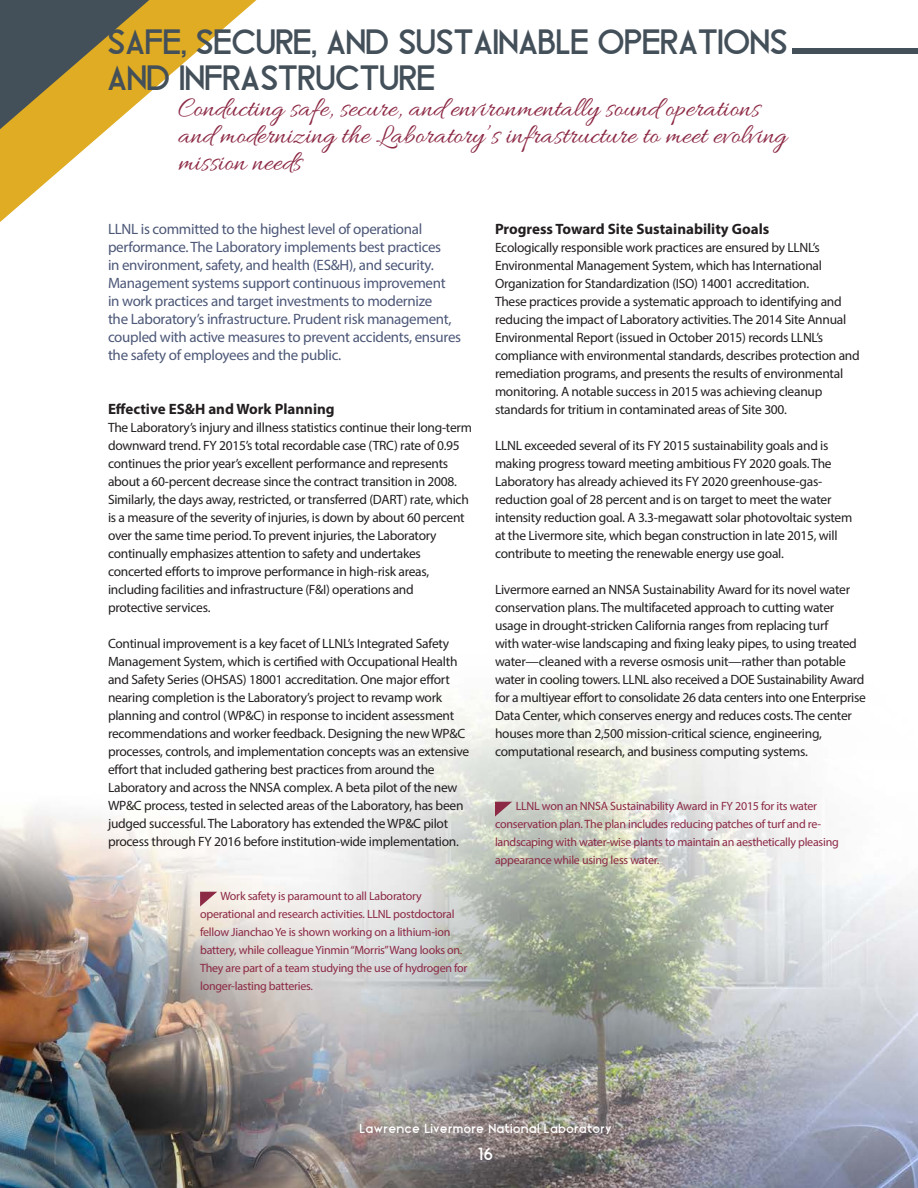
<style>
.page{position:relative;width:918px;height:1188px;background:#fff}
.page>*{position:absolute;margin:0;border:0;box-sizing:border-box;transform-origin:0 0}
.Captions{font:36px/36px "Blissful Thinking";letter-spacing:.01em;color:#434f59}
.Opening_Blurb{font:28.5px/27px "Allura";color:#8c2945}
.t1{font:18px "Blissful Thinking";color:#fff}
.Opening_Paragraph{font:15px/18px "Myriad Pro";letter-spacing:-.02em;color:#4d5878}
.No_1_Head{font:700 15px "Myriad Pro";color:#231f20}
.Text{font:13.5px/18px "Myriad Pro";letter-spacing:-.02em;color:#231f20}
.t2{font:13.5px "Blissful Thinking";letter-spacing:.06em;color:#fff}
.Captions-2{font:12px/18px "Myriad Pro";letter-spacing:-.02em;color:#8c2945}
</style>
<div class="page">
<img style="left:0;top:48px;width:918px;height:1140px">
<svg style="left:0;top:0;width:283px;height:249px"></svg>
<div style="left:793px;top:49px;width:125px;height:5px;background:#434f59"></div>
<svg style="left:0;top:0;width:241px;height:193px"></svg>
<svg style="left:192px;top:892px;width:25px;height:15px"></svg>
<svg style="left:486px;top:802px;width:26px;height:15px"></svg>
<p class="Captions" style="left:109px;top:23px;width:681px">SAFE, SECURE, AND SUSTAINABLE OPERATIONS<br>AND INFRASTRUCTURE</p>
<p class="Opening_Blurb" style="left:178px;top:96px;width:610px">Conducting safe, secure, and environmentally sound operations and modernizing the Laboratory’s infrastructure to meet evolving mission needs</p>
<p class="Opening_Paragraph" style="left:108px;top:220px;width:355px">LLNL is committed to the highest level of operational performance. The Laboratory implements best practices<br>in environment, safety, and health (ES&amp;H), and security.<br>Management systems support continuous improvement<br>in work practices and target investments to modernize<br>the Laboratory’s infrastructure. Prudent risk management, coupled with active measures to prevent accidents, ensures the safety of employees and the public.</p>
<p class="No_1_Head" style="left:108px;top:399px;width:228px">Effective ES&amp;H and Work Planning</p>
<p class="Text" style="left:108px;top:418px;width:366px">The Laboratory’s injury and illness statistics continue their long-term downward trend. FY 2015’s total recordable case (TRC) rate of 0.95 continues the prior year’s excellent performance and represents about a 60-percent decrease since the contract transition in 2008.<br>Similarly, the days away, restricted, or transferred (DART) rate, which is a measure of the severity of injuries, is down by about 60 percent over the same time period. To prevent injuries, the Laboratory continually emphasizes attention to safety and undertakes concerted efforts to improve performance in high-risk areas, including facilities and infrastructure (F&amp;I) operations and protective services.</p>
<p class="Text" style="left:108px;top:634px;width:363px">Continual improvement is a key facet of LLNL’s Integrated Safety Management System, which is certified with Occupational Health and Safety Series (OHSAS) 18001 accreditation. One major effort nearing completion is the Laboratory’s project to revamp work planning and control (WP&amp;C) in response to incident assessment recommendations and worker feedback. Designing the new WP&amp;C processes, controls, and implementation concepts was an extensive effort that included gathering best practices from around the Laboratory and across the NNSA complex. A beta pilot of the new WP&amp;C process, tested in selected areas of the Laboratory, has been judged successful. The Laboratory has extended the WP&amp;C pilot process through FY 2016 before institution-wide implementation.</p>
<p class="Captions-2" style="left:200px;top:887px;width:269px;text-indent:20px">Work safety is paramount to all Laboratory operational and research activities. LLNL postdoctoral fellow Jianchao Ye is shown working on a lithium-ion battery, while colleague Yinmin “Morris” Wang looks on.<br>They are part of a team studying the use of hydrogen for longer-lasting batteries.</p>
<p class="No_1_Head" style="left:495px;top:219px;width:276px">Progress Toward Site Sustainability Goals</p>
<p class="Text" style="left:495px;top:238px;width:366px">Ecologically responsible work practices are ensured by LLNL’s Environmental Management System, which has International Organization for Standardization (ISO) 14001 accreditation.<br>These practices provide a systematic approach to identifying and reducing the impact of Laboratory activities. The 2014 Site Annual Environmental Report (issued in October 2015) records LLNL’s compliance with environmental standards, describes protection and remediation programs, and presents the results of environmental monitoring. A notable success in 2015 was achieving cleanup standards for tritium in contaminated areas of Site 300.</p>
<p class="Text" style="left:495px;top:436px;width:359px">LLNL exceeded several of its FY 2015 sustainability goals and is making progress toward meeting ambitious FY 2020 goals. The Laboratory has already achieved its FY 2020 greenhouse-gas&shy;reduction goal of 28 percent and is on target to meet the water intensity reduction goal. A 3.3-megawatt solar photovoltaic system at the Livermore site, which began construction in late 2015, will contribute to meeting the renewable energy use goal.</p>
<p class="Text" style="left:495px;top:580px;width:372px">Livermore earned an NNSA Sustainability Award for its novel water conservation plans. The multifaceted approach to cutting water usage in drought-stricken California ranges from replacing turf<br>with water-wise landscaping and fixing leaky pipes, to using treated water—cleaned with a reverse osmosis unit—rather than potable water in cooling towers. LLNL also received a DOE Sustainability Award for a multiyear effort to consolidate 26 data centers into one Enterprise Data Center, which conserves energy and reduces costs. The center houses more than 2,500 mission-critical science, engineering, computational research, and business computing systems.</p>
<p class="Captions-2" style="left:495px;top:797px;width:345px;text-indent:21px">LLNL won an NNSA Sustainability Award in FY 2015 for its water conservation plan. The plan includes reducing patches of turf and re&shy;landscaping with water-wise plants to maintain an aesthetically pleasing appearance while using less water.</p>
<p class="t2" style="left:360px;top:1121px;width:253px">Lawrence Livermore National Laboratory</p>
<p class="t1" style="left:479px;top:1144px;width:16px">16</p>
</div>
